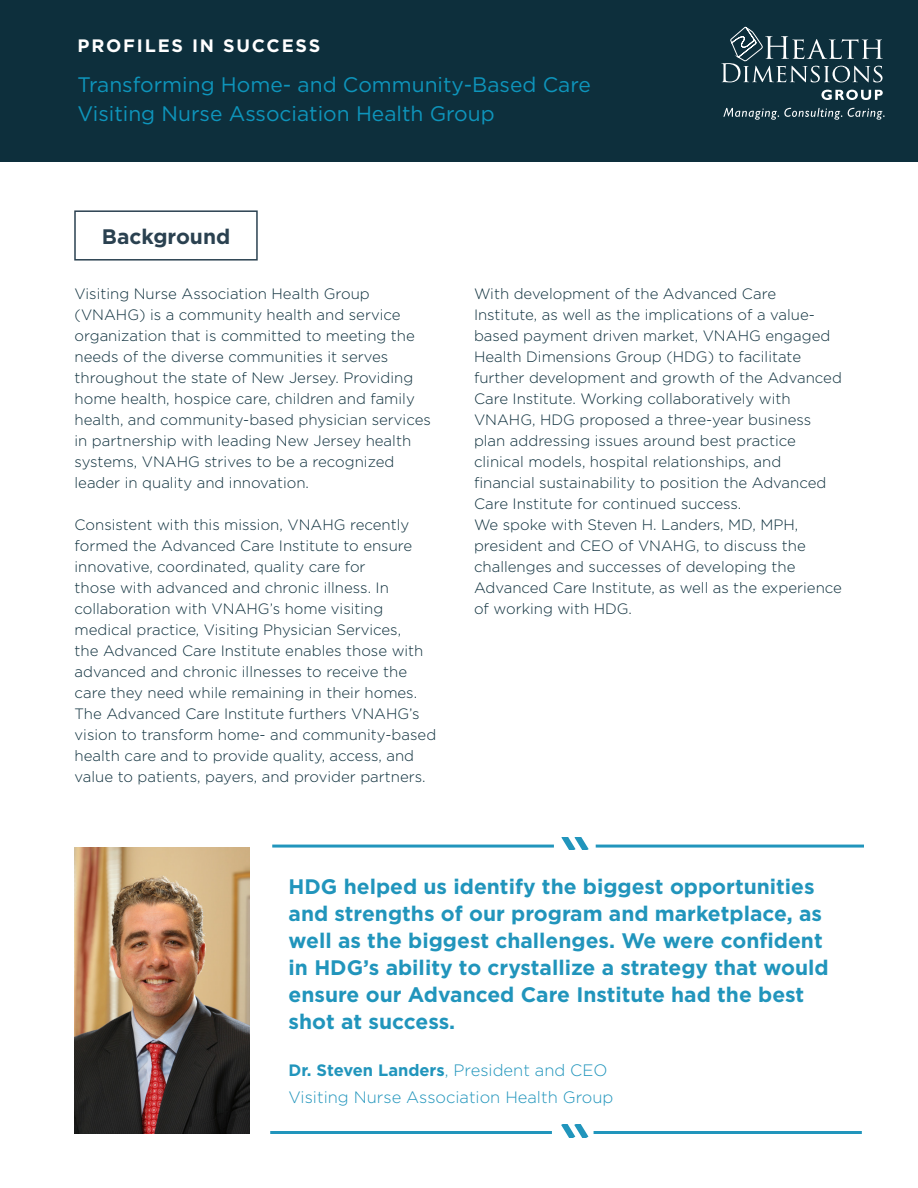
<style>
.page{position:relative;width:918px;height:1188px;background:#fff}
.page>*{position:absolute;margin:0;border:0;box-sizing:border-box;transform-origin:0 0}
.t1{font:700 21px/27px "Gotham";color:#2195bc}
.t2{font:21px "Gotham";color:#0d95bc}
.t3{font:700 21px "Gotham";color:#2a4150}
.t4{font:700 18px "Gotham";letter-spacing:.1em;color:#fff}
.t5{font:300 16.5px/27px "Gotham";color:#2195bc}
.t6{font:300 15px/21px "Gotham";color:#0d2f3c}
.s1{font-weight:700}
</style>
<div class="page">
<div style="left:0;top:0;width:918px;height:162px;background:#0d2f3c"></div>
<div style="left:74px;top:210px;width:184px;height:51px;border:2px solid #2a4150"></div>
<hr style="left:272px;top:845px;width:282px;height:3px;background:#2195bc">
<hr style="left:270px;top:1131px;width:282px;height:3px;background:#2195bc">
<hr style="left:596px;top:845px;width:268px;height:3px;background:#2195bc">
<hr style="left:594px;top:1131px;width:268px;height:3px;background:#2195bc">
<svg style="left:561px;top:837px;width:28px;height:13px"></svg>
<svg style="left:561px;top:1124px;width:33px;height:14px"></svg>
<img style="left:75px;top:848px;width:174px;height:285px">
<svg style="left:821px;top:90px;width:62px;height:10px"></svg>
<svg style="left:723px;top:108px;width:119px;height:12px"></svg>
<svg style="left:848px;top:108px;width:37px;height:12px"></svg>
<svg style="left:721px;top:26px;width:162px;height:56px"></svg>
<p class="t4" style="left:78px;top:33px;width:244px">PROFILES IN SUCCESS</p>
<p class="t2" style="left:78px;top:72px;width:515px">Transforming Home- and Community-Based Care</p>
<p class="t2" style="left:78px;top:100px;width:419px">Visiting Nurse Association Health Group</p>
<p class="t3" style="left:102px;top:223px;width:130px">Background</p>
<p class="t6" style="left:75px;top:283px;width:358px">Visiting Nurse Association Health Group (VNAHG) is a community health and service organization that is committed to meeting the needs of the diverse communities it serves throughout the state of New Jersey. Providing home health, hospice care, children and family health, and community-based physician services in partnership with leading New Jersey health systems, VNAHG strives to be a recognized leader in quality and innovation.</p>
<p class="t6" style="left:75px;top:514px;width:363px">Consistent with this mission, VNAHG recently formed the Advanced Care Institute to ensure innovative, coordinated, quality care for<br>those with advanced and chronic illness. In collaboration with VNAHG’s home visiting medical practice, Visiting Physician Services,<br>the Advanced Care Institute enables those with advanced and chronic illnesses to receive the care they need while remaining in their homes.<br>The Advanced Care Institute furthers VNAHG’s vision to transform home- and community-based health care and to provide quality, access, and value to patients, payers, and provider partners.</p>
<p class="t6" style="left:474px;top:283px;width:369px">With development of the Advanced Care Institute, as well as the implications of a value&shy;based payment driven market, VNAHG engaged Health Dimensions Group (HDG) to facilitate further development and growth of the Advanced Care Institute. Working collaboratively with VNAHG, HDG proposed a three-year business plan addressing issues around best practice clinical models, hospital relationships, and financial sustainability to position the Advanced Care Institute for continued success.</p>
<p class="t6" style="left:474px;top:514px;width:369px">We spoke with Steven H. Landers, MD, MPH, president and CEO of VNAHG, to discuss the challenges and successes of developing the Advanced Care Institute, as well as the experience of working with HDG.</p>
<p class="t1" style="left:289px;top:873px;width:542px">HDG helped us identify the biggest opportunities and strengths of our program and marketplace, as well as the biggest challenges. We were confident in HDG’s ability to crystallize a strategy that would ensure our Advanced Care Institute had the best shot at success.</p>
<p class="t5" style="left:289px;top:1056px;width:326px"><span class="s1">Dr. Steven Landers</span>, President and CEO<br>Visiting Nurse Association Health Group</p>
</div>
